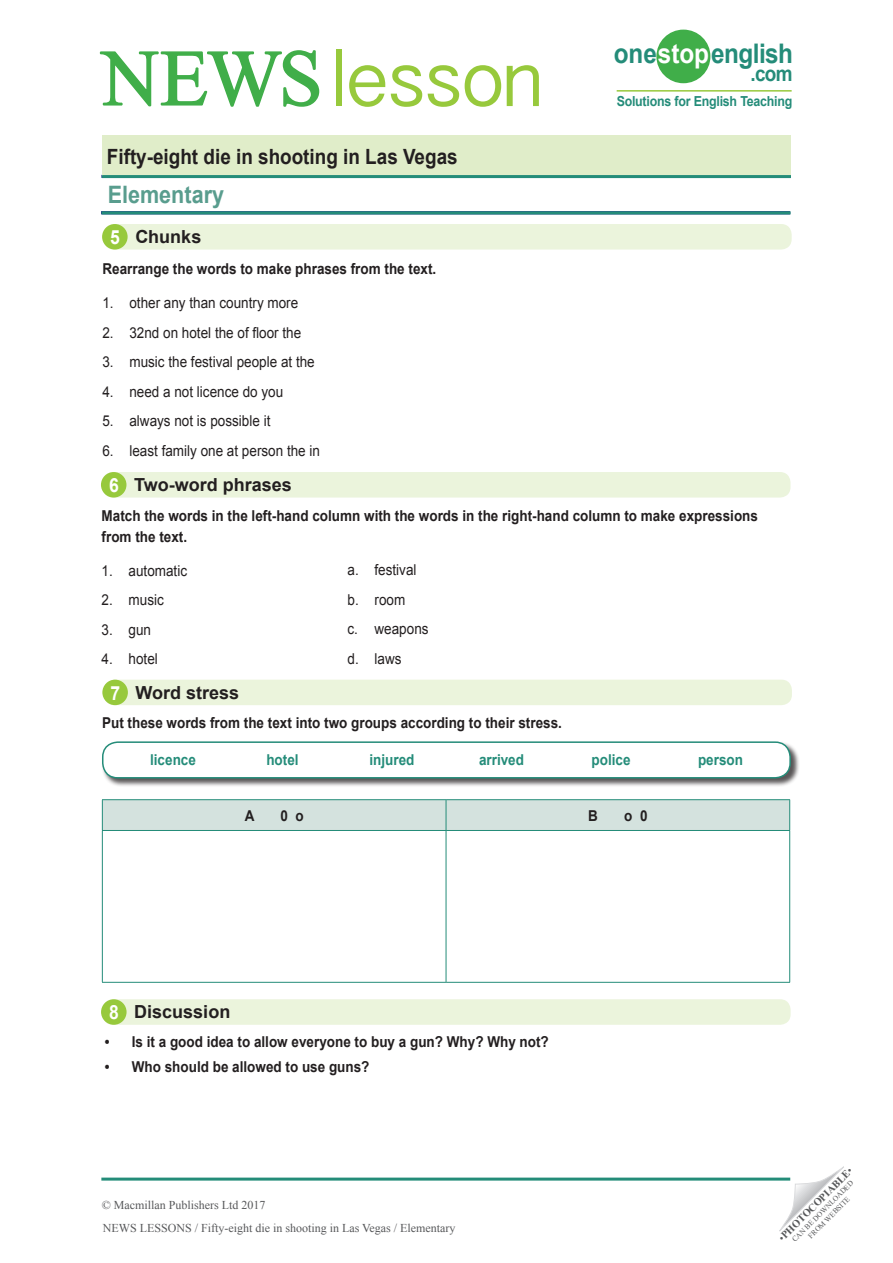
<style>
.page{position:relative;width:893px;height:1263px;background:#fff}
.page>*{position:absolute;margin:0;border:0;box-sizing:border-box;transform-origin:0 0}
.t1{font:75px "Telugu Sangam MN";letter-spacing:-.04em;color:#97c93c}
.t2{font:700 27px "Arial";letter-spacing:-.02em;color:#248c79;scale:.9 1}
.t3{font:700 24px "Arial";color:#599d8e;scale:.9 1}
.t4{font:700 21px "Arial";color:#231f20;scale:.9 1}
.t5{font:700 21px "Arial";color:#248c79;scale:.9 1}
.key_exercise_titles{font:700 19.5px "Arial";color:#fff;scale:.9 1}
.t6{font:700 18px "Arial";color:#231f20}
.body_text{font:700 15px/21px "Arial";color:#231f20;scale:.9 1}
.t7{font:15px "Arial";color:#231f20;scale:.9 1}
.key_exercise_titles-2{font:700 15px "Arial";color:#248c79;scale:.9 1}
.key_exercise_titles-3{font:700 15px "Arial";color:#231f20;scale:.9 1}
.t8{font:700 13.8px "Arial";letter-spacing:-.02em;color:#248c79;scale:.9 1}
.t9{font:12px "Times New Roman";color:#57585a}
.t10{font:700 10.5px "Times New Roman";color:#57585a}
.t11{font:7.5px/9px "Times New Roman";color:#57585a;text-align:center}
.s1{font-family:"Times New Roman";font-size:79.5px;color:#40ae49}
.s2{color:#fff}
.s3{font-weight:400}
</style>
<div class="page">
<svg style="left:779px;top:1167px;width:65px;height:64px"></svg>
<hr style="left:101px;top:1177px;width:689px;height:3px;background:#248c79">
<div style="left:102px;top:135px;width:688px;height:40px;background:#e0edc9"></div>
<hr style="left:102px;top:175px;width:689px;height:3px;background:#248c79">
<hr style="left:102px;top:211px;width:688px;height:3px;background:#248c79">
<svg style="left:99px;top:50px;width:221px;height:57px"></svg>
<div style="left:657px;top:30px;width:53px;height:52px;background:#40ae49;border-radius:50%"></div>
<div style="left:656px;top:30px;width:54px;height:53px;border:2px solid #40ae49;border-radius:50%"></div>
<hr style="left:617px;top:90px;width:175px;height:2px;background:#97c93c">
<div style="left:102px;top:472px;width:688px;height:25px;background:#ebf4dc;border-radius:10px"></div>
<div style="left:101px;top:472px;width:25px;height:25px;background:#97c93c;border-radius:50%"></div>
<div style="left:103px;top:999px;width:688px;height:26px;background:#ebf4dc;border-radius:10px"></div>
<div style="left:101px;top:999px;width:26px;height:26px;background:#97c93c;border-radius:50%"></div>
<div style="left:104px;top:680px;width:688px;height:25px;background:#ebf4dc;border-radius:10px"></div>
<div style="left:102px;top:680px;width:26px;height:25px;background:#97c93c;border-radius:50%"></div>
<div style="left:103px;top:800px;width:686px;height:30px;background:#d4e2de"></div>
<hr style="left:102px;top:799px;width:344px;height:1px;background:#248c79">
<hr style="left:102px;top:800px;width:1px;height:30px;background:#248c79">
<hr style="left:446px;top:799px;width:344px;height:1px;background:#248c79">
<hr style="left:446px;top:800px;width:1px;height:30px;background:#248c79">
<hr style="left:789px;top:800px;width:1px;height:30px;background:#248c79">
<hr style="left:102px;top:830px;width:344px;height:1px;background:#248c79">
<hr style="left:102px;top:831px;width:1px;height:151px;background:#248c79">
<hr style="left:446px;top:830px;width:344px;height:1px;background:#248c79">
<hr style="left:446px;top:831px;width:1px;height:151px;background:#248c79">
<hr style="left:789px;top:831px;width:1px;height:151px;background:#248c79">
<hr style="left:102px;top:982px;width:344px;height:1px;background:#248c79">
<hr style="left:446px;top:982px;width:344px;height:1px;background:#248c79">
<div style="left:102px;top:741px;width:698px;height:46px;background:#231f20;opacity:.75"></div>
<div style="left:103px;top:742px;width:687px;height:36px;background:#fff;border-radius:15px"></div>
<div style="left:102px;top:741px;width:689px;height:37px;border:2px solid #248c79;border-radius:15px"></div>
<div style="left:104px;top:224px;width:688px;height:26px;background:#ebf4dc;border-radius:10px"></div>
<div style="left:102px;top:224px;width:26px;height:26px;background:#97c93c;border-radius:50%"></div>
<h1 class="t1" style="left:102px;top:36px;width:442px"><span class="s1">NEWS</span>lesson</h1>
<h2 class="t2" style="left:614px;top:35px;width:201px">one <span class="s2">stop</span> english</h2>
<h3 class="t5" style="left:751px;top:60px;width:48px">.com</h3>
<p class="t8" style="left:617px;top:92px;width:197px">Solutions for English Teaching</p>
<h3 class="t4" style="left:107px;top:142px;width:391px">Fifty-eight die in shooting in Las Vegas</h3>
<h3 class="t3" style="left:108px;top:178px;width:131px">Elementary</h3>
<p class="key_exercise_titles" style="left:110px;top:224px;width:12px">5</p>
<p class="t6" style="left:135px;top:225px;width:68px">Chunks</p>
<p class="body_text" style="left:102px;top:259px;width:372px">Rearrange the words to make phrases from the text.</p>
<p class="t7" style="left:102px;top:293px;width:219px">1. other any than country more</p>
<p class="t7" style="left:102px;top:322px;width:222px">2. 32nd on hotel the of floor the</p>
<p class="t7" style="left:102px;top:352px;width:237px">3. music the festival people at the</p>
<p class="t7" style="left:102px;top:381px;width:202px">4. need a not licence do you</p>
<p class="t7" style="left:102px;top:411px;width:188px">5. always not is possible it</p>
<p class="t7" style="left:102px;top:440px;width:243px">6. least family one at person the in</p>
<p class="key_exercise_titles" style="left:109px;top:472px;width:12px">6</p>
<p class="t6" style="left:134px;top:473px;width:159px">Two-word phrases</p>
<p class="body_text" style="left:102px;top:506px;width:731px">Match the words in the left-hand column with the words in the right-hand column to make expressions from the text.</p>
<p class="t7" style="left:102px;top:561px;width:97px">1. automatic</p>
<p class="t7" style="left:102px;top:590px;width:71px">2. music</p>
<p class="t7" style="left:102px;top:620px;width:57px">3. gun</p>
<p class="t7" style="left:102px;top:649px;width:64px">4. hotel</p>
<p class="t7" style="left:348px;top:560px;width:78px">a. festival</p>
<p class="t7" style="left:348px;top:590px;width:66px">b. room</p>
<p class="t7" style="left:348px;top:619px;width:92px">c. weapons</p>
<p class="t7" style="left:348px;top:649px;width:61px">d. laws</p>
<p class="key_exercise_titles" style="left:110px;top:680px;width:12px">7</p>
<p class="t6" style="left:136px;top:680px;width:105px">Word stress</p>
<p class="body_text" style="left:102px;top:712px;width:512px">Put these words from the text into two groups according to their stress.</p>
<p class="key_exercise_titles-2" style="left:150px;top:750px;width:52px">licence</p>
<p class="key_exercise_titles-2" style="left:266px;top:750px;width:37px">hotel</p>
<p class="key_exercise_titles-2" style="left:369px;top:750px;width:52px">injured</p>
<p class="key_exercise_titles-2" style="left:479px;top:750px;width:52px">arrived</p>
<p class="key_exercise_titles-2" style="left:591px;top:750px;width:45px">police</p>
<p class="key_exercise_titles-2" style="left:698px;top:750px;width:52px">person</p>
<p class="key_exercise_titles-3" style="left:245px;top:805px;width:12px">A</p>
<p class="key_exercise_titles-3" style="left:280px;top:805px;width:27px">0 o</p>
<p class="key_exercise_titles-3" style="left:588px;top:805px;width:12px">B</p>
<p class="key_exercise_titles-3" style="left:624px;top:805px;width:27px">o 0</p>
<p class="key_exercise_titles" style="left:109px;top:999px;width:12px">8</p>
<p class="t6" style="left:134px;top:1000px;width:98px">Discussion</p>
<p class="body_text" style="left:105px;top:1032px;width:495px">• Is it a good idea to allow everyone to buy a gun? Why? Why not?</p>
<p class="body_text" style="left:105px;top:1057px;width:296px">• Who should be allowed to use guns?</p>
<p class="t9" style="left:102px;top:1197px;width:165px">© Macmillan Publishers Ltd 2017</p>
<p class="t9" style="left:103px;top:1220px;width:354px">NEWS LESSONS / Fifty-eight die in shooting in Las Vegas / Elementary</p>
<p class="t10" style="left:775px;top:1234px;width:101px;rotate:-45deg"><span class="s3">•</span>PHOTOCOPIABLE<span class="s3">•</span></p>
<p class="t11" style="left:790px;top:1237px;width:85px;rotate:-45deg">CAN BE DOWNLOADED<br>FROM WEBSITE</p>
</div>
